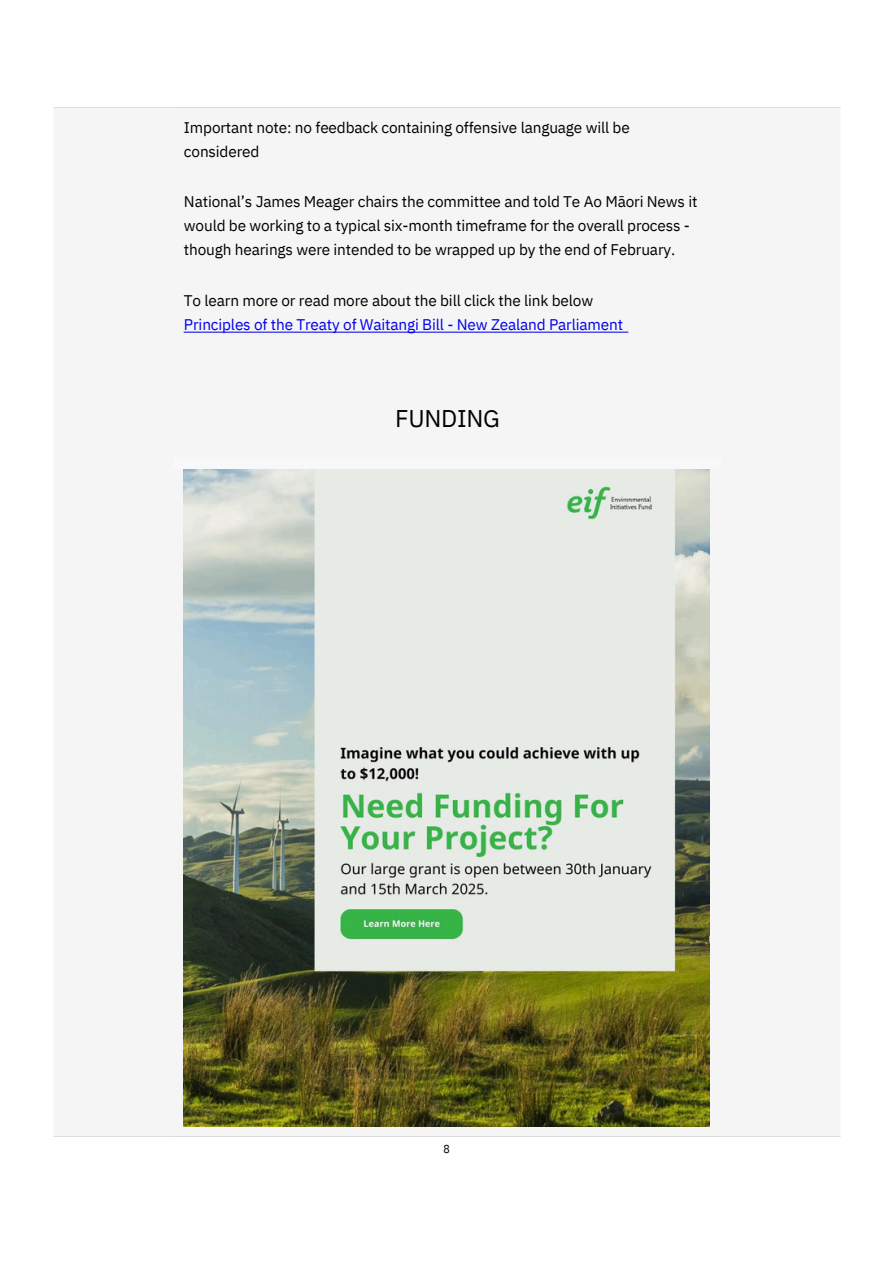
<style>
.page{position:relative;width:894px;height:1264px;background:#fff}
.page>*{position:absolute;margin:0;border:0;box-sizing:border-box;transform-origin:0 0}
.t1{font:24.15px "IBM Plex Sans";letter-spacing:-.01em;color:#000}
.t2{font:15.3px/24px "IBM Plex Sans";letter-spacing:-.01em;color:#000}
.t3{font:15.3px/24px "IBM Plex Sans";letter-spacing:-.01em;color:#00e}
.t4{font:11.7px "IBM Plex Sans Cond";color:#000}
.s1{color:#000}
</style>
<div class="page">
<div style="left:53px;top:107px;width:788px;height:1030px;background:#f5f5f5"></div>
<img style="left:184px;top:469px;width:525px;height:657px">
<div style="left:173px;top:458px;width:547px;height:11px;background:#f7f8f9"></div>
<p class="t2" style="left:184px;top:115px;width:447px">Important note: no feedback containing offensive language will be considered</p>
<p class="t2" style="left:184px;top:189px;width:515px">National’s James Meager chairs the committee and told Te Ao Māori News it would be working to a typical six-month timeframe for the overall process - though hearings were intended to be wrapped up by the end of February.</p>
<p class="t3" style="left:184px;top:288px;width:440px"><span class="s1">To learn more or read more about the bill click the link below<br></span>Principles of the Treaty of Waitangi Bill - New Zealand Parliament</p>
<h1 class="t1" style="left:395px;top:402px;width:106px">FUNDING</h1>
<p class="t4" style="left:443px;top:1140px;width:8px">8</p>
</div>
